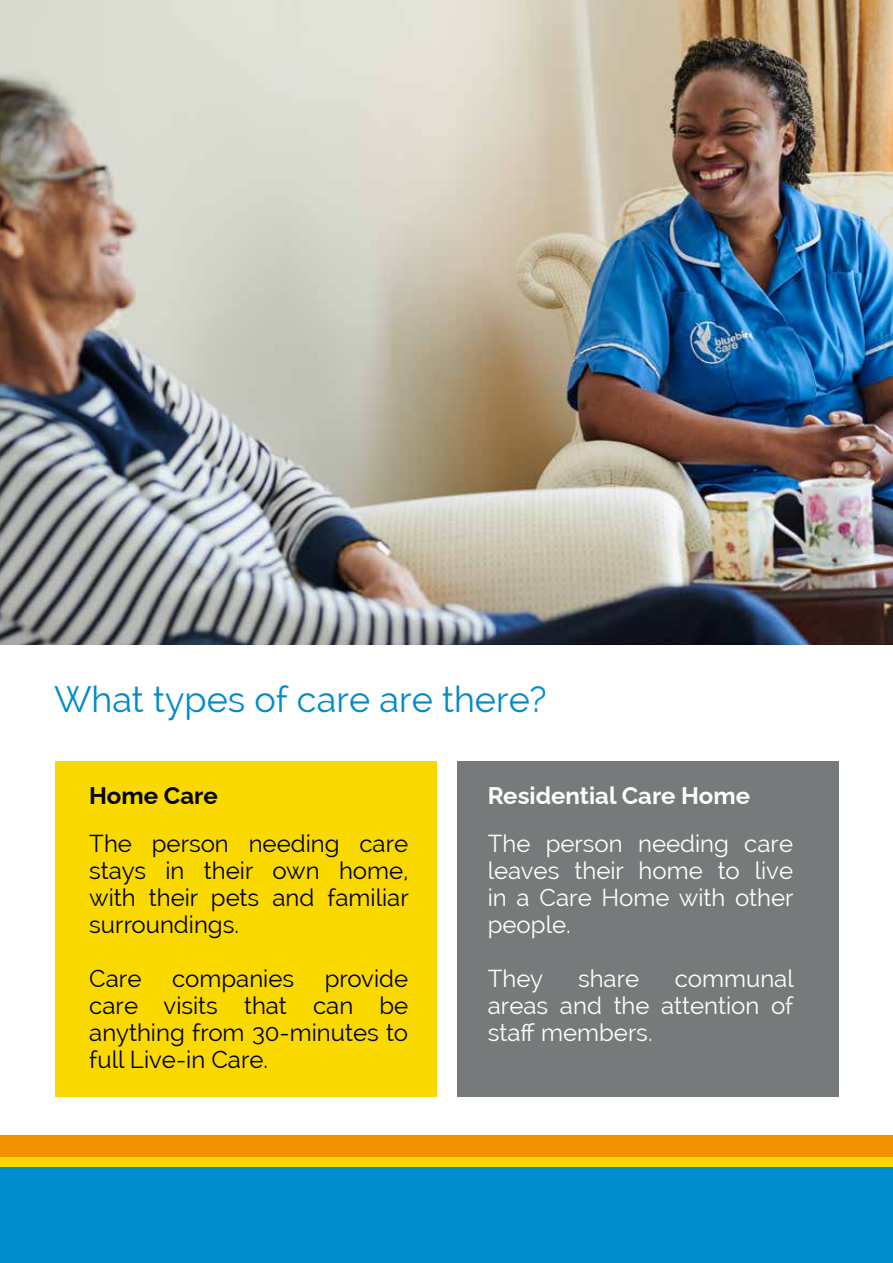
<style>
.page{position:relative;width:893px;height:1263px;background:#fff}
.page>*{position:absolute;margin:0;border:0;box-sizing:border-box;transform-origin:0 0}
.t1{font:36px "Raleway";color:#008bcb}
.t2{font:24px/27px "Raleway";color:#000;text-align:justify}
.t3{font:24px/27px "Raleway";color:#fff;text-align:justify}
.t4{font:700 24px "Raleway";color:#fff}
.t5{font:700 24px "Raleway";color:#000}
</style>
<div class="page">
<div style="left:0;top:1161px;width:893px;height:102px;background:#008bcb"></div>
<div style="left:0;top:1156px;width:893px;height:11px;background:#f9d900"></div>
<div style="left:0;top:1135px;width:893px;height:21px;background:#f39200"></div>
<img style="left:0;top:0;width:893px;height:644px">
<div style="left:55px;top:762px;width:382px;height:335px;background:#f9d900"></div>
<div style="left:457px;top:762px;width:382px;height:335px;background:#777a7b"></div>
<h1 class="t1" style="left:54px;top:678px;width:494px">What types of care are there?</h1>
<p class="t5" style="left:89px;top:776px;width:130px">Home Care</p>
<p class="t4" style="left:488px;top:776px;width:264px">Residential Care Home</p>
<p class="t2" style="left:89px;top:830px;width:321px">The person needing care stays in their own home, with their pets and familiar surroundings.</p>
<p class="t2" style="left:89px;top:965px;width:54px">Care</p>
<p class="t2" style="left:172px;top:965px;width:124px">companies</p>
<p class="t2" style="left:89px;top:965px;width:320px;text-indent:236px">provide care visits that can be anything from 30-minutes to full Live-in Care.</p>
<p class="t3" style="left:488px;top:830px;width:307px">The person needing care leaves their home to live in a Care Home with other people.</p>
<p class="t3" style="left:488px;top:965px;width:57px">They</p>
<p class="t3" style="left:578px;top:965px;width:63px">share</p>
<p class="t3" style="left:488px;top:965px;width:307px;text-indent:187px">communal areas and the attention of staff members.</p>
</div>
